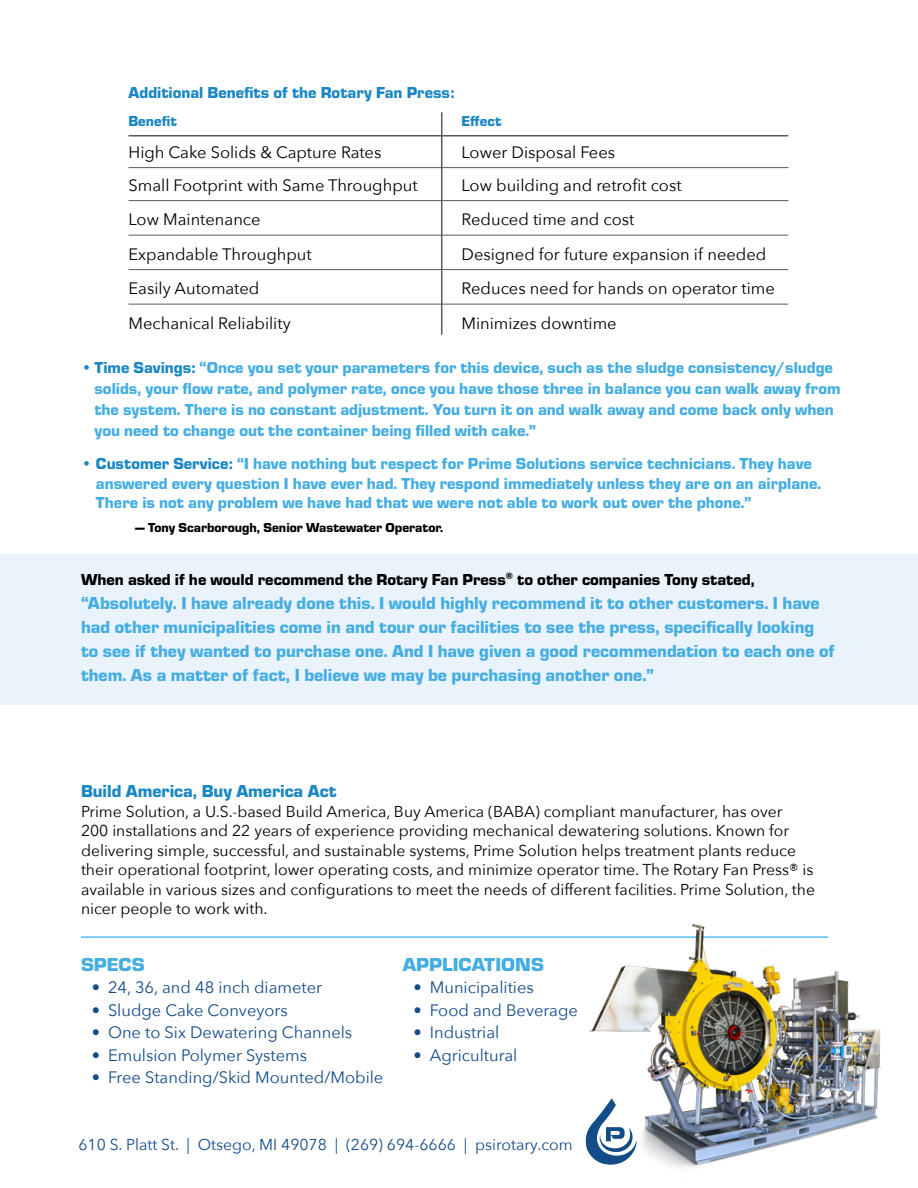
<style>
.page{position:relative;width:918px;height:1188px;background:#fff}
.page>*{position:absolute;margin:0;border:0;box-sizing:border-box;transform-origin:0 0}
.t1{font:900 19.5px "Eurostile";color:#44ade2;scale:1.05 1}
.t2{font:900 18px/24px "Eurostile";color:#44ade2}
.t3{font:900 18px "Eurostile";color:#1a87c4}
.t4{font:900 16.5px/21px "Eurostile";color:#44ade2}
.t5{font:16.5px "Avenir Next";color:#000}
.t6{font:16.5px "Avenir Next";color:#134c87}
.t7{font:900 16.5px "Eurostile";color:#000}
.t8{font:900 16.5px "Eurostile";color:#1a87c4}
.t9{font:15.75px/19.5px "Avenir Next";color:#000}
.t10{font:15.75px "Avenir Next";color:#134c87}
.t11{font:900 15px "Eurostile";color:#1a87c4}
.t12{font:900 13.5px "Eurostile";color:#000}
.s1{color:#1a87c4}
</style>
<div class="page">
<div style="left:0;top:554px;width:918px;height:150px;background:#eaf3fb"></div>
<hr style="left:81px;top:936px;width:747px;height:2px;background:#53beed">
<img style="left:581px;top:923px;width:300px;height:244px">
<hr style="left:129px;top:167px;width:659px;height:1px;background:#58595b">
<hr style="left:129px;top:200px;width:659px;height:1px;background:#58595b">
<hr style="left:129px;top:235px;width:659px;height:1px;background:#58595b">
<hr style="left:129px;top:269px;width:659px;height:1px;background:#58595b">
<hr style="left:129px;top:304px;width:659px;height:1px;background:#58595b">
<hr style="left:129px;top:135px;width:659px;height:1px;background:#58595b">
<hr style="left:441px;top:112px;width:1px;height:223px;background:#58595b">
<p class="t8" style="left:129px;top:80px;width:327px">Additional Benefits of the Rotary Fan Press:</p>
<p class="t11" style="left:129px;top:110px;width:50px">Benefit</p>
<p class="t11" style="left:462px;top:110px;width:42px">Effect</p>
<p class="t5" style="left:129px;top:138px;width:254px">High Cake Solids &amp; Capture Rates</p>
<p class="t5" style="left:462px;top:138px;width:155px">Lower Disposal Fees</p>
<p class="t5" style="left:129px;top:171px;width:291px">Small Footprint with Same Throughput</p>
<p class="t5" style="left:462px;top:171px;width:222px">Low building and retrofit cost</p>
<p class="t5" style="left:129px;top:205px;width:134px">Low Maintenance</p>
<p class="t5" style="left:462px;top:205px;width:174px">Reduced time and cost</p>
<p class="t5" style="left:129px;top:240px;width:185px">Expandable Throughput</p>
<p class="t5" style="left:462px;top:240px;width:306px">Designed for future expansion if needed</p>
<p class="t5" style="left:129px;top:274px;width:132px">Easily Automated</p>
<p class="t5" style="left:462px;top:274px;width:315px">Reduces need for hands on operator time</p>
<p class="t5" style="left:129px;top:309px;width:164px">Mechanical Reliability</p>
<p class="t5" style="left:462px;top:309px;width:157px">Minimizes downtime</p>
<p class="t4" style="left:94px;top:356px;width:748px;text-indent:-13px"><span class="s1">•Time Savings:</span> “Once you set your parameters for this device, such as the sludge consistency/sludge solids, your flow rate, and polymer rate, once you have those three in balance you can walk away from the system. There is no constant adjustment. You turn it on and walk away and come back only when you need to change out the container being filled with cake.”</p>
<p class="t4" style="left:96px;top:453px;width:727px;line-height:19.5px;text-indent:-15px"><span class="s1">• Customer Service:</span> “I have nothing but respect for Prime Solutions service technicians. They have answered every question I have ever had. They respond immediately unless they are on an airplane.<br>There is not any problem we have had that we were not able to work out over the phone.”</p>
<p class="t12" style="left:135px;top:518px;width:310px">— Tony Scarborough, Senior Wastewater Operator.</p>
<p class="t7" style="left:81px;top:568px;width:675px">When asked if he would recommend the Rotary Fan Press<sup>®</sup> to other companies Tony stated,</p>
<p class="t2" style="left:81px;top:590px;width:755px">“Absolutely. I have already done this. I would highly recommend it to other customers. I have had other municipalities come in and tour our facilities to see the press, specifically looking to see if they wanted to purchase one. And I have given a good recommendation to each one of them. As a matter of fact, I believe we may be purchasing another one.”</p>
<p class="t3" style="left:81px;top:778px;width:257px">Build America, Buy America Act</p>
<p class="t9" style="left:81px;top:801px;width:736px">Prime Solution, a U.S.-based Build America, Buy America (BABA) compliant manufacturer, has over<br>200 installations and 22 years of experience providing mechanical dewatering solutions. Known for delivering simple, successful, and sustainable systems, Prime Solution helps treatment plants reduce their operational footprint, lower operating costs, and minimize operator time. The Rotary Fan Press® is available in various sizes and configurations to meet the needs of different facilities. Prime Solution, the nicer people to work with.</p>
<p class="t1" style="left:81px;top:950px;width:62px">SPECS</p>
<p class="t6" style="left:92px;top:974px;width:232px">• 24, 36, and 48 inch diameter</p>
<p class="t6" style="left:92px;top:996px;width:198px">• Sludge Cake Conveyors</p>
<p class="t6" style="left:92px;top:1019px;width:262px">• One to Six Dewatering Channels</p>
<p class="t6" style="left:92px;top:1041px;width:217px">• Emulsion Polymer Systems</p>
<p class="t6" style="left:92px;top:1064px;width:293px">• Free Standing/Skid Mounted/Mobile</p>
<p class="t1" style="left:403px;top:950px;width:136px">APPLICATIONS</p>
<p class="t6" style="left:414px;top:974px;width:122px">• Municipalities</p>
<p class="t6" style="left:414px;top:996px;width:166px">• Food and Beverage</p>
<p class="t6" style="left:414px;top:1019px;width:87px">• Industrial</p>
<p class="t6" style="left:414px;top:1041px;width:105px">• Agricultural</p>
<p class="t10" style="left:78px;top:1131px;width:496px">610 S. Platt St. | Otsego, MI 49078 | (269) 694-6666 | psirotary.com</p>
</div>
